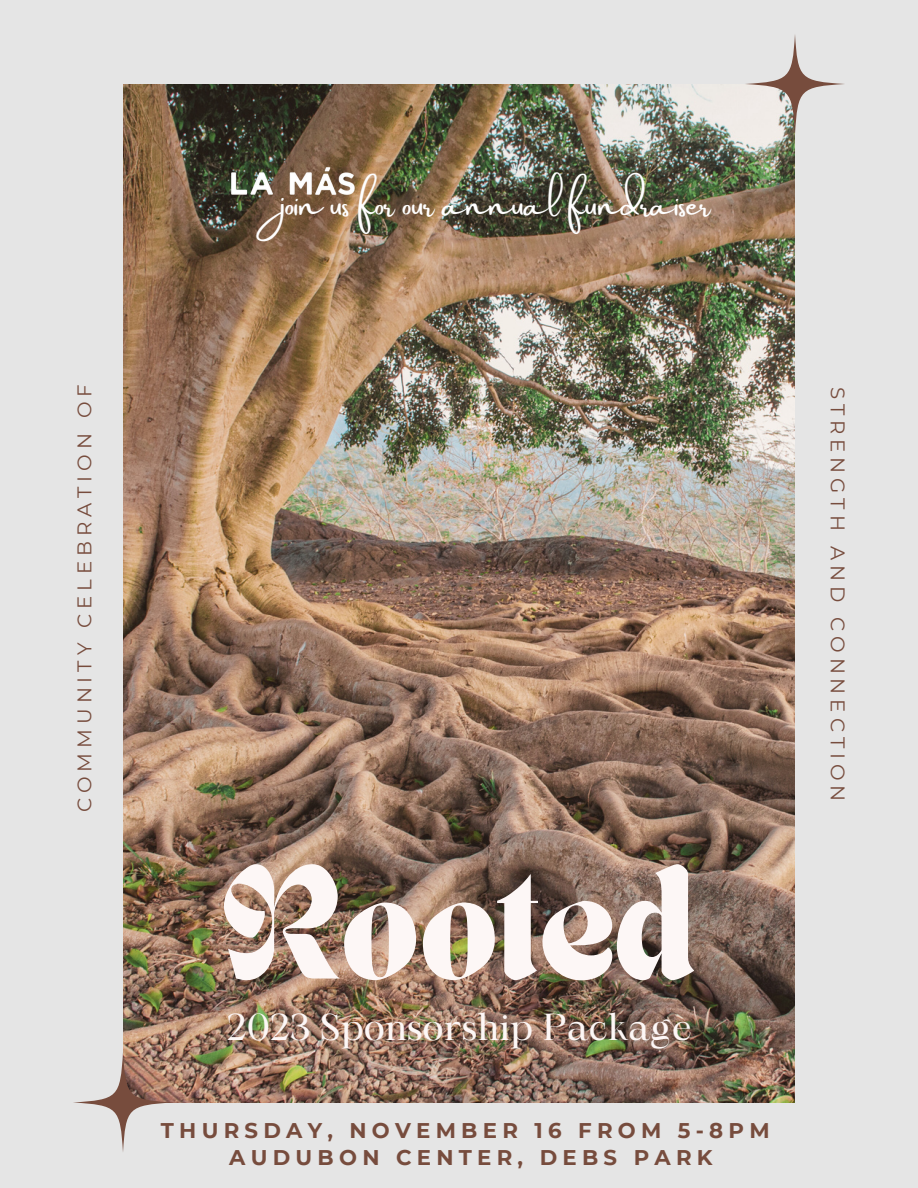
<style>
.page{position:relative;width:918px;height:1188px;background:#e5e5e5}
.page>*{position:absolute;margin:0;border:0;box-sizing:border-box;transform-origin:0 0}
.t1{font:700 112.65px "TANNEWYORK";color:#fdf7f6}
.t2{font:36px "Maharlika";color:#fdf7f6}
.t3{font:33.75px "Amsterdam Two";color:#fff}
.t4{font:700 21.3px "Montserrat";letter-spacing:.245em;color:#774c3d}
.t5{font:19.8px "Montserrat";letter-spacing:.25em;color:#774c3d}
</style>
<div class="page">
<img style="left:123px;top:84px;width:672px;height:1018px">
<svg style="left:745px;top:34px;width:100px;height:100px"></svg>
<svg style="left:73px;top:1052px;width:100px;height:100px"></svg>
<img style="left:227px;top:157px;width:135px;height:46px">
<p class="t3" style="left:281px;top:186px;width:431px">join us for our annual fundraiser</p>
<p class="t5" style="left:72px;top:812px;width:429px;rotate:-90deg">COMMUNITY CELEBRATION OF</p>
<p class="t5" style="left:850px;top:387px;width:416px;rotate:90deg">STRENGTH AND CONNECTION</p>
<p class="t1" style="left:223px;top:864px;width:474px">Rooted</p>
<p class="t2" style="left:227px;top:1013px;width:466px">2023 Sponsorship Package</p>
<p class="t4" style="left:161px;top:1117px;width:610px">THURSDAY, NOVEMBER 16 FROM 5-8PM</p>
<p class="t4" style="left:229px;top:1144px;width:485px">AUDUBON CENTER, DEBS PARK</p>
</div>
